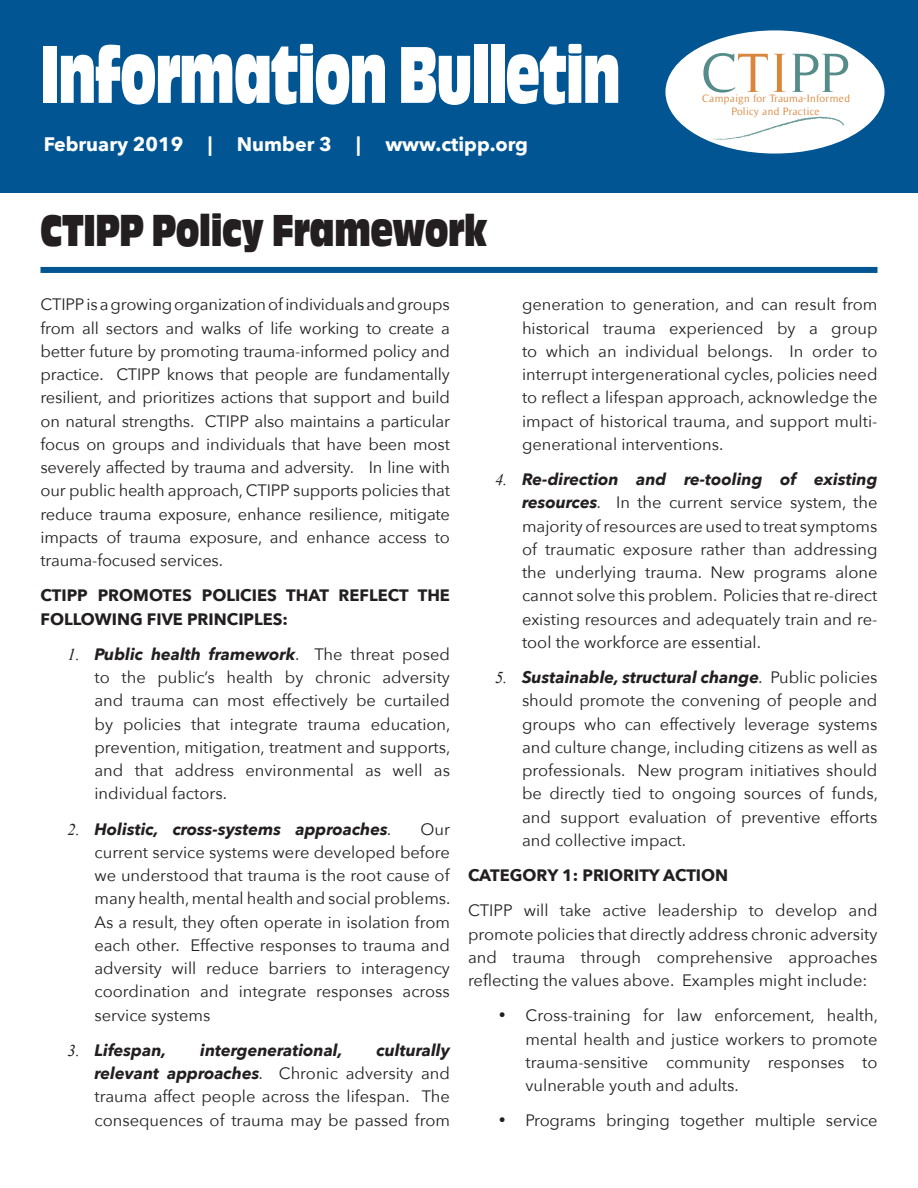
<style>
.page{position:relative;width:918px;height:1188px;background:#fff}
.page>*{position:absolute;margin:0;border:0;box-sizing:border-box;transform-origin:0 0}
.t1{font:84px "Antique Oli Com";letter-spacing:-.02em;color:#fff;scale:.62 1}
.t2{font:56.25px "Timeless";letter-spacing:.02em;color:#558c89}
.t3{font:46.5px "Antique Oli Com";letter-spacing:-.01em;color:#231f20;scale:.74 1}
.t4{font:700 19.5px "Avenir Next";color:#fff}
.t5{font:16.5px/23.2px "Avenir Next";color:#231f20;text-align:justify}
.t6{font:700 16.5px/23.2px "Avenir Next";color:#231f20}
.t7{font:italic 700 16.5px "Avenir Next";color:#231f20}
.t8{font:10.8px/13px "Timeless";letter-spacing:.03em;color:#d9853b;text-align:center}
.s1{color:#d9853b}
.s2{font-family:"Times New Roman";font-style:italic}
.s3{font-weight:700;font-style:italic}
.s4{font-family:"Times New Roman";font-weight:400}
.s5{font-weight:400}
.s6{font-style:italic}
</style>
<div class="page">
<div style="left:40px;top:267px;width:838px;height:6px;background:#005592"></div>
<div style="left:0;top:0;width:918px;height:192px;background:#005592"></div>
<div style="left:665px;top:30px;width:220px;height:124px;background:#fff;border-radius:50%"></div>
<svg style="left:711px;top:117px;width:133px;height:24px"></svg>
<p class="t1" style="left:41px;top:28px;width:937px">Information Bulletin</p>
<p class="t2" style="left:701px;top:42px;width:150px">C<span class="s1">TI</span>PP</p>
<p class="t8" style="left:702px;top:92px;width:149px">Campaign for Trauma-Informed<br>Policy and Practice</p>
<p class="t4" style="left:44px;top:127px;width:141px">February 2019</p>
<p class="t4" style="left:208px;top:127px;width:6px">|</p>
<p class="t4" style="left:237px;top:127px;width:293px">Number 3 | www.ctipp.org</p>
<p class="t3" style="left:41px;top:205px;width:606px">CTIPP Policy Framework</p>
<p class="t5" style="left:40px;top:292px;width:411px">CTIPP is a growing organization of individuals and groups from all sectors and walks of life working to create a better future by promoting trauma-informed policy and practice. CTIPP knows that people are fundamentally resilient, and prioritizes actions that support and build on natural strengths. CTIPP also maintains a particular focus on groups and individuals that have been most severely affected by trauma and adversity. In line with our public health approach, CTIPP supports policies that reduce trauma exposure, enhance resilience, mitigate impacts of trauma exposure, and enhance access to trauma-focused services.</p>
<p class="t6" style="left:40px;top:584px;width:411px">CTIPP PROMOTES POLICIES THAT REFLECT THE<br>FOLLOWING FIVE PRINCIPLES:</p>
<p class="t5" style="left:94px;top:642px;width:358px;text-indent:-27px"><span class="s2">1.</span> <span class="s3">Public health framework</span>. The threat posed to the public’s health by chronic adversity and trauma can most effectively be curtailed by policies that integrate trauma education, prevention, mitigation, treatment and supports, and that address environmental as well as individual factors.</p>
<p class="t7" style="left:68px;top:814px;width:326px"><span class="s4">2.</span> Holistic, cross-systems approaches<span class="s5">.</span></p>
<p class="t5" style="left:94px;top:816px;width:358px;text-indent:326px">Our current service systems were developed before we understood that trauma is the root cause of many health, mental health and social problems.<br>As a result, they often operate in isolation from each other. Effective responses to trauma and adversity will reduce barriers to interagency coordination and integrate responses across service systems</p>
<p class="t7" style="left:68px;top:1036px;width:100px"><span class="s4">3.</span> Lifespan,</p>
<p class="t7" style="left:200px;top:1036px;width:144px">intergenerational,</p>
<p class="t5" style="left:94px;top:1038px;width:357px;text-indent:282px"><span class="s3">culturally relevant approaches</span><span class="s6">.</span> Chronic adversity and trauma affect people across the lifespan. The consequences of trauma may be passed from</p>
<p class="t5" style="left:522px;top:292px;width:357px">generation to generation, and can result from historical trauma experienced by a group to which an individual belongs. In order to interrupt intergenerational cycles, policies need to reflect a lifespan approach, acknowledge the impact of historical trauma, and support multi&shy;generational interventions.</p>
<p class="t5" style="left:522px;top:467px;width:357px;text-indent:-27px"><span class="s2">4.</span> <span class="s3">Re-direction and re-tooling of existing resources</span><span class="s6">.</span> In the current service system, the majority of resources are used to treat symptoms of traumatic exposure rather than addressing the underlying trauma. New programs alone cannot solve this problem. Policies that re-direct existing resources and adequately train and re&shy;tool the workforce are essential.</p>
<p class="t5" style="left:522px;top:665px;width:358px;text-indent:-27px"><span class="s2">5.</span> <span class="s3">Sustainable, structural change</span><span class="s6">.</span> Public policies should promote the convening of people and groups who can effectively leverage systems and culture change, including citizens as well as professionals. New program initiatives should be directly tied to ongoing sources of funds, and support evaluation of preventive efforts and collective impact.</p>
<p class="t6" style="left:468px;top:863px;width:262px">CATEGORY 1: PRIORITY ACTION</p>
<p class="t5" style="left:468px;top:898px;width:411px">CTIPP will take active leadership to develop and promote policies that directly address chronic adversity and trauma through comprehensive approaches reflecting the values above. Examples might include:</p>
<p class="t5" style="left:526px;top:1003px;width:354px;text-indent:-27px">• Cross-training for law enforcement, health, mental health and justice workers to promote trauma-sensitive community responses to vulnerable youth and adults.</p>
<p class="t5" style="left:499px;top:1108px;width:380px">• Programs bringing together multiple service</p>
</div>
